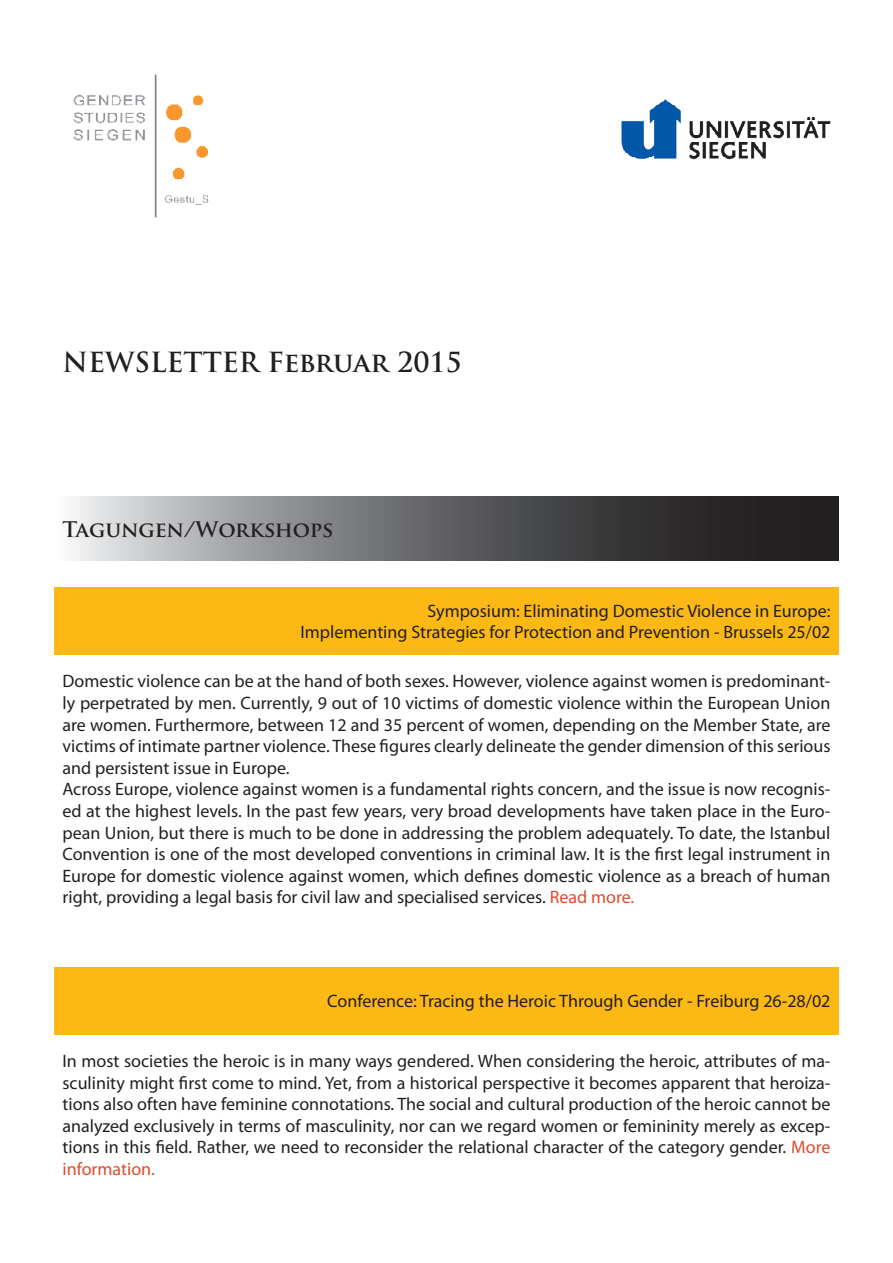
<style>
.page{position:relative;width:893px;height:1263px;background:#fff}
.page>*{position:absolute;margin:0;border:0;box-sizing:border-box;transform-origin:0 0}
.t1{font:700 27px "Trajan Pro";color:#231f20}
.t2{font:700 21px "Trajan Pro";letter-spacing:-.01em;color:#231f20}
.t3{font:18px/21.6px "Myriad Pro";color:#231f20;text-align:justify}
.s1{color:#dc4c2d}
</style>
<div class="page">
<img style="left:622px;top:99px;width:208px;height:60px">
<img style="left:73px;top:74px;width:136px;height:144px">
<svg style="left:73px;top:497px;width:766px;height:64px"></svg>
<div style="left:54px;top:967px;width:785px;height:67px;background:#fcb814"></div>
<div style="left:54px;top:587px;width:785px;height:68px;background:#fcb814"></div>
<p class="t1" style="left:63px;top:346px;width:401px">NEWSLETTER Februar 2015</p>
<p class="t2" style="left:63px;top:516px;width:273px">Tagungen/Workshops</p>
<p class="t3" style="left:427px;top:600px;width:404px">Symposium: Eliminating Domestic Violence in Europe:</p>
<p class="t3" style="left:300px;top:621px;width:532px">Implementing Strategies for Protection and Prevention - Brussels 25/02</p>
<p class="t3" style="left:63px;top:670px;width:769px">Domestic violence can be at the hand of both sexes. However, violence against women is predominant&shy;ly perpetrated by men. Currently, 9 out of 10 victims of domestic violence within the European Union are women. Furthermore, between 12 and 35 percent of women, depending on the Member State, are victims of intimate partner violence. These figures clearly delineate the gender dimension of this serious and persistent issue in Europe.</p>
<p class="t3" style="left:63px;top:778px;width:769px">Across Europe, violence against women is a fundamental rights concern, and the issue is now recognis&shy;ed at the highest levels. In the past few years, very broad developments have taken place in the Euro&shy;pean Union, but there is much to be done in addressing the problem adequately. To date, the Istanbul Convention is one of the most developed conventions in criminal law. It is the first legal instrument in Europe for domestic violence against women, which defines domestic violence as a breach of human right, providing a legal basis for civil law and specialised services. <span class="s1">Read more.</span></p>
<p class="t3" style="left:327px;top:990px;width:505px">Conference: Tracing the Heroic Through Gender - Freiburg 26-28/02</p>
<p class="t3" style="left:63px;top:1050px;width:769px">In most societies the heroic is in many ways gendered. When considering the heroic, attributes of ma&shy;sculinity might first come to mind. Yet, from a historical perspective it becomes apparent that heroiza&shy;tions also often have feminine connotations. The social and cultural production of the heroic cannot be analyzed exclusively in terms of masculinity, nor can we regard women or femininity merely as excep&shy;tions in this field. Rather, we need to reconsider the relational character of the category gender. <span class="s1">More information.</span></p>
</div>
